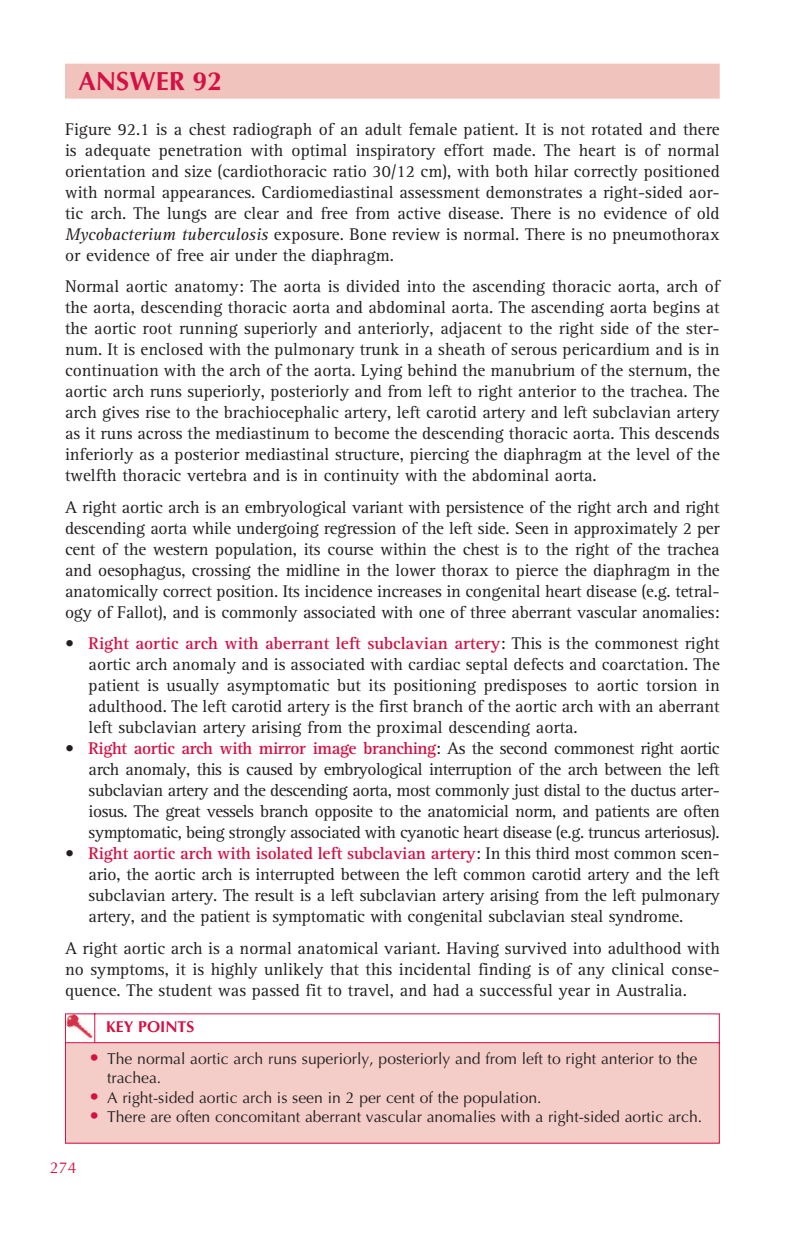
<style>
.page{position:relative;width:785px;height:1236px;background:#fff}
.page>*{position:absolute;margin:0;border:0;box-sizing:border-box;transform-origin:0 0}
.t1{font:700 26.25px "Optima";color:#d31145}
.t2{font:17.5px/21px "Rotis Serif";color:#231f20;text-align:justify}
.t3{font:15.75px/19.2px "Optima";color:#231f20}
.t4{font:700 15.75px "Optima";color:#d31145}
.t5{font:15.75px "Optima";color:#d31145}
.s1{font-style:italic}
.s2{font-weight:700;color:#d31145}
.s3{font-size:19.25px;color:#d31145}
</style>
<div class="page">
<div style="left:65px;top:64px;width:654px;height:35px;background:#f1c3bd"></div>
<svg style="left:65px;top:1013px;width:655px;height:131px"></svg>
<h1 class="t1" style="left:78px;top:70px;width:145px">ANSWER 92</h1>
<p class="t2" style="left:65px;top:120px;width:656px">Figure 92.1 is a chest radiograph of an adult female patient. It is not rotated and there is adequate penetration with optimal inspiratory effort made. The heart is of normal orientation and size (cardiothoracic ratio 30/12 cm), with both hilar correctly positioned with normal appearances. Cardiomediastinal assessment demonstrates a right-sided aor&shy;tic arch. The lungs are clear and free from active disease. There is no evidence of old <span class="s1">Mycobacterium tuberculosis</span> exposure. Bone review is normal. There is no pneumothorax or evidence of free air under the diaphragm.</p>
<p class="t2" style="left:65px;top:277px;width:656px">Normal aortic anatomy: The aorta is divided into the ascending thoracic aorta, arch of the aorta, descending thoracic aorta and abdominal aorta. The ascending aorta begins at the aortic root running superiorly and anteriorly, adjacent to the right side of the ster&shy;num. It is enclosed with the pulmonary trunk in a sheath of serous pericardium and is in continuation with the arch of the aorta. Lying behind the manubrium of the sternum, the aortic arch runs superiorly, posteriorly and from left to right anterior to the trachea. The arch gives rise to the brachiocephalic artery, left carotid artery and left subclavian artery as it runs across the mediastinum to become the descending thoracic aorta. This descends inferiorly as a posterior mediastinal structure, piercing the diaphragm at the level of the twelfth thoracic vertebra and is in continuity with the abdominal aorta.</p>
<p class="t2" style="left:65px;top:498px;width:656px">A right aortic arch is an embryological variant with persistence of the right arch and right descending aorta while undergoing regression of the left side. Seen in approximately 2 per cent of the western population, its course within the chest is to the right of the trachea and oesophagus, crossing the midline in the lower thorax to pierce the diaphragm in the anatomically correct position. Its incidence increases in congenital heart disease (e.g. tetral&shy;ogy of Fallot), and is commonly associated with one of three aberrant vascular anomalies:</p>
<p class="t2" style="left:89px;top:634px;width:632px;text-indent:-24px">• <span class="s2">Right aortic arch with aberrant left subclavian artery</span>: This is the commonest right aortic arch anomaly and is associated with cardiac septal defects and coarctation. The patient is usually asymptomatic but its positioning predisposes to aortic torsion in adulthood. The left carotid artery is the first branch of the aortic arch with an aberrant left subclavian artery arising from the proximal descending aorta.</p>
<p class="t2" style="left:89px;top:739px;width:632px;text-indent:-24px">• <span class="s2">Right aortic arch with mirror image branching</span>: As the second commonest right aortic arch anomaly, this is caused by embryological interruption of the arch between the left subclavian artery and the descending aorta, most commonly just distal to the ductus arter&shy;iosus. The great vessels branch opposite to the anatomicial norm, and patients are often symptomatic, being strongly associated with cyanotic heart disease (e.g. truncus arteriosus).</p>
<p class="t2" style="left:89px;top:844px;width:632px;text-indent:-24px">• <span class="s2">Right aortic arch with isolated left subclavian artery</span>: In this third most common scen&shy;ario, the aortic arch is interrupted between the left common carotid artery and the left subclavian artery. The result is a left subclavian artery arising from the left pulmonary artery, and the patient is symptomatic with congenital subclavian steal syndrome.</p>
<p class="t2" style="left:65px;top:939px;width:656px">A right aortic arch is a normal anatomical variant. Having survived into adulthood with no symptoms, it is highly unlikely that this incidental finding is of any clinical conse&shy;quence. The student was passed fit to travel, and had a successful year in Australia.</p>
<p class="t4" style="left:106px;top:1020px;width:89px">KEY POINTS</p>
<p class="t3" style="left:107px;top:1050px;width:592px;text-indent:-18px"><span class="s3">•</span> The normal aortic arch runs superiorly, posteriorly and from left to right anterior to the trachea.</p>
<p class="t3" style="left:89px;top:1089px;width:454px"><span class="s3">•</span> A right-sided aortic arch is seen in 2 per cent of the population.</p>
<p class="t3" style="left:89px;top:1108px;width:615px"><span class="s3">•</span> There are often concomitant aberrant vascular anomalies with a right-sided aortic arch.</p>
<p class="t5" style="left:50px;top:1161px;width:28px">274</p>
</div>
